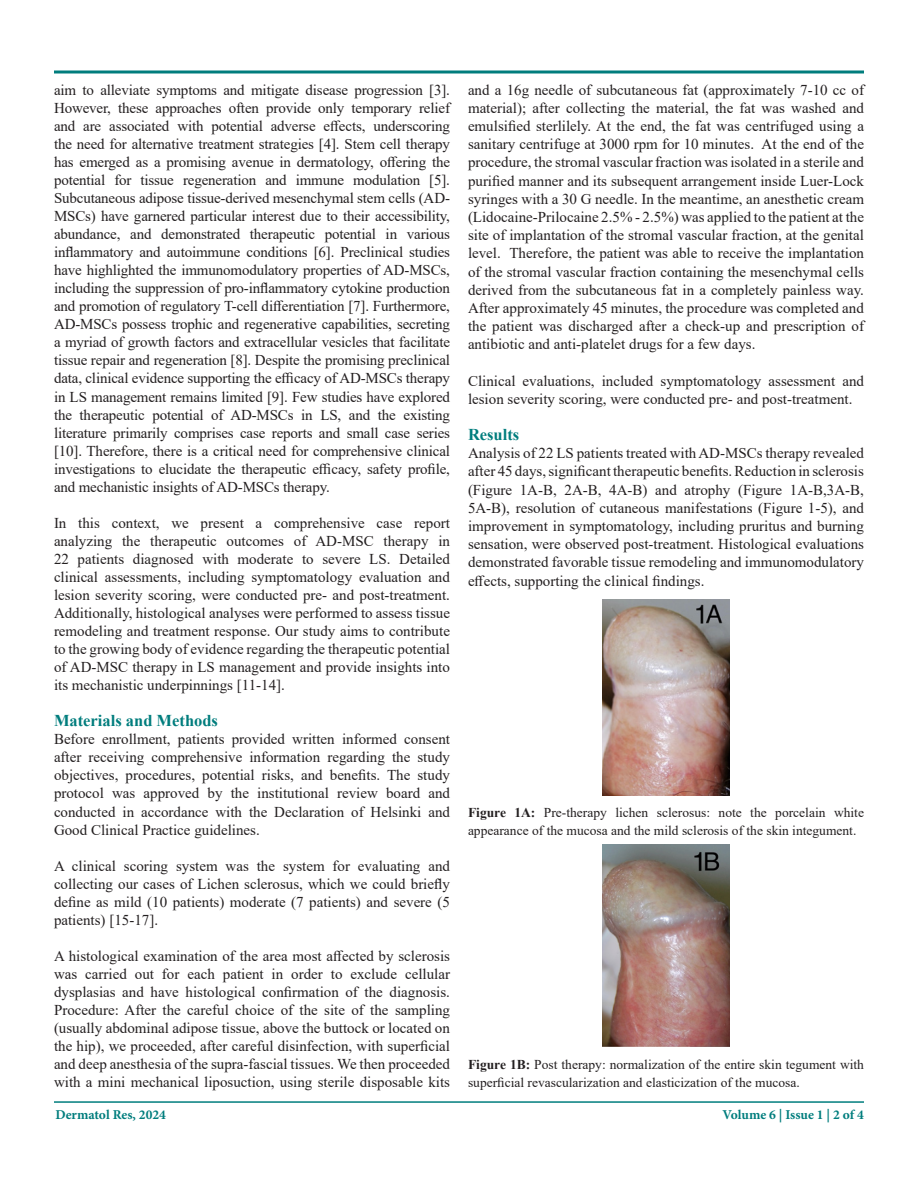
<style>
.page{position:relative;width:918px;height:1188px;background:#fff}
.page>*{position:absolute;margin:0;border:0;box-sizing:border-box;transform-origin:0 0}
.t1{font:700 16.5px "Times New Roman";color:#007d7d}
.t2{font:15px/18px "Times New Roman";color:#231f20;text-align:justify}
.t3{font:13.5px/18.1px "Times New Roman";color:#231f20}
.t4{font:700 13.5px "Minion Pro";color:#007d7d}
.s1{font-weight:700}
</style>
<div class="page">
<hr style="left:54px;top:1101px;width:810px;height:2px;background:#007d7d">
<svg style="left:54px;top:70px;width:810px;height:4px;background:#3f9d9d"></svg>
<img style="left:602px;top:600px;width:128px;height:195px">
<img style="left:602px;top:845px;width:128px;height:202px">
<p class="t2" style="left:54px;top:80px;width:398px">aim to alleviate symptoms and mitigate disease progression [3].<br>However, these approaches often provide only temporary relief and are associated with potential adverse effects, underscoring the need for alternative treatment strategies [4]. Stem cell therapy has emerged as a promising avenue in dermatology, offering the potential for tissue regeneration and immune modulation [5].<br>Subcutaneous adipose tissue-derived mesenchymal stem cells (AD-MSCs) have garnered particular interest due to their accessibility, abundance, and demonstrated therapeutic potential in various inflammatory and autoimmune conditions [6]. Preclinical studies have highlighted the immunomodulatory properties of AD-MSCs, including the suppression of pro-inflammatory cytokine production and promotion of regulatory T-cell differentiation [7]. Furthermore, AD-MSCs possess trophic and regenerative capabilities, secreting a myriad of growth factors and extracellular vesicles that facilitate tissue repair and regeneration [8]. Despite the promising preclinical data, clinical evidence supporting the efficacy of AD-MSCs therapy in LS management remains limited [9]. Few studies have explored the therapeutic potential of AD-MSCs in LS, and the existing literature primarily comprises case reports and small case series [10]. Therefore, there is a critical need for comprehensive clinical investigations to elucidate the therapeutic efficacy, safety profile, and mechanistic insights of AD-MSCs therapy.</p>
<p class="t2" style="left:54px;top:513px;width:398px">In this context, we present a comprehensive case report analyzing the therapeutic outcomes of AD-MSC therapy in 22 patients diagnosed with moderate to severe LS. Detailed clinical assessments, including symptomatology evaluation and lesion severity scoring, were conducted pre- and post-treatment.<br>Additionally, histological analyses were performed to assess tissue remodeling and treatment response. Our study aims to contribute to the growing body of evidence regarding the therapeutic potential of AD-MSC therapy in LS management and provide insights into its mechanistic underpinnings [11-14].</p>
<p class="t1" style="left:54px;top:709px;width:166px">Materials and Methods</p>
<p class="t2" style="left:54px;top:730px;width:398px">Before enrollment, patients provided written informed consent after receiving comprehensive information regarding the study objectives, procedures, potential risks, and benefits. The study protocol was approved by the institutional review board and conducted in accordance with the Declaration of Helsinki and Good Clinical Practice guidelines.</p>
<p class="t2" style="left:54px;top:856px;width:398px">A clinical scoring system was the system for evaluating and collecting our cases of Lichen sclerosus, which we could briefly define as mild (10 patients) moderate (7 patients) and severe (5 patients) [15-17].</p>
<p class="t2" style="left:54px;top:946px;width:398px">A histological examination of the area most affected by sclerosis was carried out for each patient in order to exclude cellular dysplasias and have histological confirmation of the diagnosis.<br>Procedure: After the careful choice of the site of the sampling (usually abdominal adipose tissue, above the buttock or located on the hip), we proceeded, after careful disinfection, with superficial and deep anesthesia of the supra-fascial tissues. We then proceeded with a mini mechanical liposuction, using sterile disposable kits</p>
<p class="t2" style="left:468px;top:80px;width:398px">and a 16g needle of subcutaneous fat (approximately 7-10 cc of material); after collecting the material, the fat was washed and emulsified sterlilely. At the end, the fat was centrifuged using a sanitary centrifuge at 3000 rpm for 10 minutes. At the end of the procedure, the stromal vascular fraction was isolated in a sterile and purified manner and its subsequent arrangement inside Luer-Lock syringes with a 30 G needle. In the meantime, an anesthetic cream (Lidocaine-Prilocaine 2.5% - 2.5%) was applied to the patient at the site of implantation of the stromal vascular fraction, at the genital level. Therefore, the patient was able to receive the implantation of the stromal vascular fraction containing the mesenchymal cells derived from the subcutaneous fat in a completely painless way.<br>After approximately 45 minutes, the procedure was completed and the patient was discharged after a check-up and prescription of antibiotic and anti-platelet drugs for a few days.</p>
<p class="t2" style="left:468px;top:371px;width:397px">Clinical evaluations, included symptomatology assessment and lesion severity scoring, were conducted pre- and post-treatment.</p>
<p class="t1" style="left:468px;top:423px;width:53px">Results</p>
<p class="t2" style="left:468px;top:444px;width:398px">Analysis of 22 LS patients treated with AD-MSCs therapy revealed after 45 days, significant therapeutic benefits. Reduction in sclerosis (Figure 1A-B, 2A-B, 4A-B) and atrophy (Figure 1A-B,3A-B, 5A-B), resolution of cutaneous manifestations (Figure 1-5), and improvement in symptomatology, including pruritus and burning sensation, were observed post-treatment. Histological evaluations demonstrated favorable tissue remodeling and immunomodulatory effects, supporting the clinical findings.</p>
<p class="t3" style="left:468px;top:803px;width:398px"><span class="s1">Figure 1A:</span> Pre-therapy lichen sclerosus: note the porcelain white appearance of the mucosa and the mild sclerosis of the skin integument.</p>
<p class="t3" style="left:468px;top:1055px;width:398px"><span class="s1">Figure 1B:</span> Post therapy: normalization of the entire skin tegument with superficial revascularization and elasticization of the mucosa.</p>
<p class="t4" style="left:55px;top:1105px;width:112px">Dermatol Res, 2024</p>
<p class="t4" style="left:722px;top:1105px;width:143px">Volume 6 | Issue 1 | 2 of 4</p>
</div>
